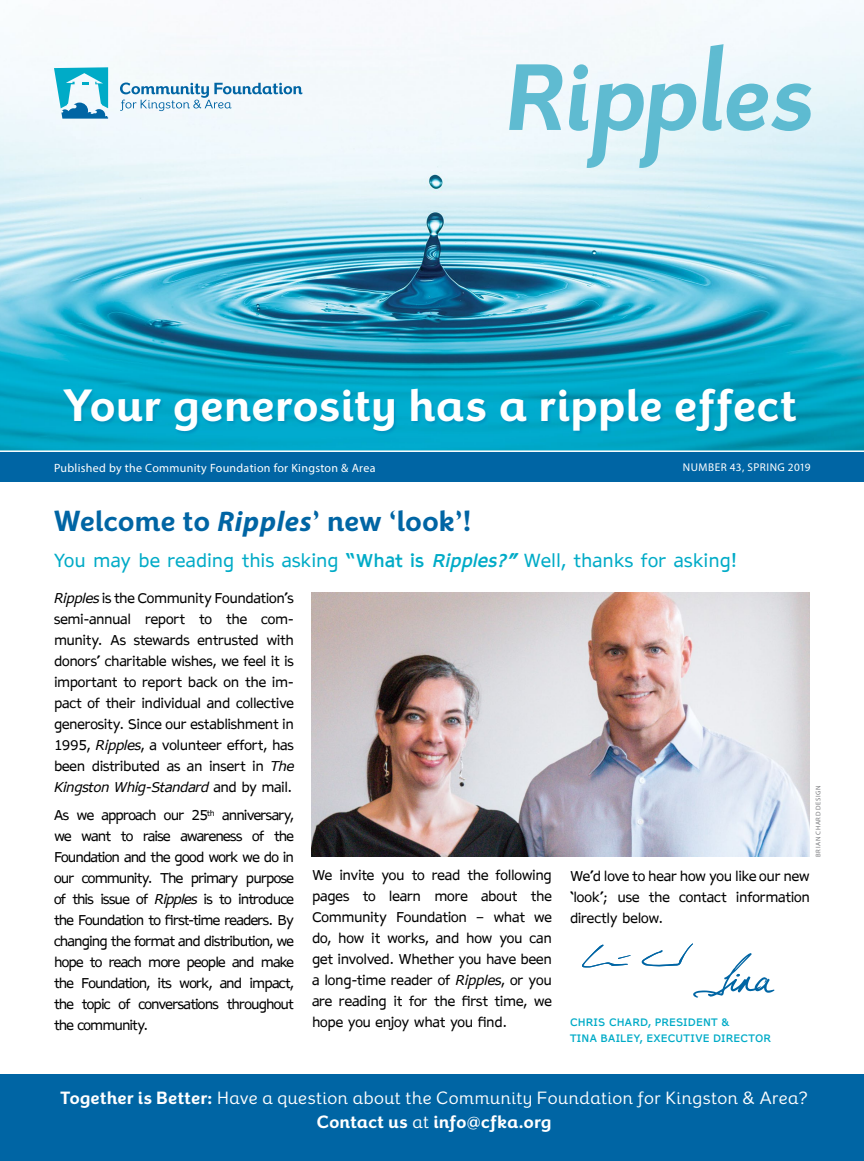
<style>
.page{position:relative;width:864px;height:1161px;background:#fff}
.page>*{position:absolute;margin:0;border:0;box-sizing:border-box;transform-origin:0 0}
.Header_White_Back{font:700 42px "Exuberance Primary";letter-spacing:.03em;color:#fff}
.Heading{font:700 27px "Exuberance Primary";letter-spacing:.025em;color:#0065a4}
.Smaller_Pull_Quote{font:18px "AP Hont";color:#00abc7}
.t1{font:16.5px "Exuberance Primary";letter-spacing:.03em;color:#fff}
.t2{font:700 16.5px "Exuberance Primary";letter-spacing:.025em;color:#fff}
.t3{font:13.5px/21px "AP Hont";letter-spacing:-.03em;color:#000;text-align:justify}
.t4{font:12px "Myriad Pro";letter-spacing:.025em;color:#fff}
.t5{font:11.25px "Myriad Pro";letter-spacing:.045em;color:#fff}
.Smaller_Pull_Quote-2{font:700 10.5px/16.5px "AP Hont";letter-spacing:.03em;color:#00abc7}
.Photo_Credit{font:6.75px "Myriad Pro";letter-spacing:.09em;color:#77787b}
.s1{font-family:"Myriad Pro";font-style:italic;font-size:28.5px}
.s2{font-weight:700}
.s3{font-weight:700;font-style:italic}
.s4{font-style:italic}
.s5{font-weight:400}
</style>
<div class="page">
<div style="left:0;top:1074px;width:864px;height:87px;background:#0065a4"></div>
<img style="left:0;top:0;width:864px;height:450px">
<div style="left:0;top:452px;width:864px;height:30px;background:#0065a4"></div>
<svg style="left:54px;top:67px;width:54px;height:52px"></svg>
<svg style="left:120px;top:83px;width:182px;height:28px"></svg>
<div style="left:62px;top:389px;width:738px;height:46px;background:#0065a4;opacity:.3"></div>
<svg style="left:509px;top:44px;width:303px;height:124px"></svg>
<img style="left:312px;top:592px;width:498px;height:264px">
<svg style="left:582px;top:943px;width:192px;height:55px"></svg>
<p class="Header_White_Back" style="left:63px;top:380px;width:735px">Your generosity has a ripple effect</p>
<p class="t4" style="left:54px;top:460px;width:323px">Published by the Community Foundation for Kingston &amp; Area</p>
<p class="t5" style="left:683px;top:461px;width:129px">NUMBER 43, SPRING 2019</p>
<p class="Heading" style="left:54px;top:504px;width:419px">Welcome to <span class="s1">Ripples</span>’ new ‘look’!</p>
<p class="Smaller_Pull_Quote" style="left:54px;top:548px;width:685px">You may be reading this asking “<span class="s2">What is</span> <span class="s3">Ripples?”</span> Well, thanks for asking!</p>
<p class="t3" style="left:54px;top:588px;width:242px"><span class="s4">Ripples</span> is the Community Foundation’s semi-annual report to the com&shy;munity. As stewards entrusted with donors’ charitable wishes, we feel it is important to report back on the im&shy;pact of their individual and collective generosity. Since our establishment in 1995, <span class="s4">Ripples</span>, a volunteer effort, has been distributed as an insert in <span class="s4">The Kingston Whig-Standard</span> and by mail.</p>
<p class="t3" style="left:54px;top:805px;width:242px">As we approach our 25<sup>th</sup> anniversary, we want to raise awareness of the Foundation and the good work we do in our community. The primary purpose of this issue of <span class="s4">Ripples</span> is to introduce the Foundation to first-time readers. By changing the format and distribution, we hope to reach more people and make the Foundation, its work, and impact, the topic of conversations throughout the community.</p>
<p class="Photo_Credit" style="left:814px;top:857px;width:73px;rotate:-90deg">BRIAN CHARD DESIGN</p>
<p class="t3" style="left:312px;top:864px;width:242px">We invite you to read the following pages to learn more about the Community Foundation – what we do, how it works, and how you can get involved. Whether you have been a long-time reader of <span class="s4">Ripples</span>, or you are reading it for the first time, we hope you enjoy what you find.</p>
<p class="t3" style="left:570px;top:865px;width:242px">We’d love to hear how you like our new ‘look’; use the contact information directly below.</p>
<p class="Smaller_Pull_Quote-2" style="left:570px;top:1014px;width:202px">CHRIS CHARD, PRESIDENT &amp;<br>TINA BAILEY, EXECUTIVE DIRECTOR</p>
<p class="t1" style="left:60px;top:1088px;width:749px"><span class="s2">Together is Better:</span> Have a question about the Community Foundation for Kingston &amp; Area?</p>
<p class="t2" style="left:317px;top:1112px;width:236px">Contact us <span class="s5">at</span> info@cfka.org</p>
</div>
